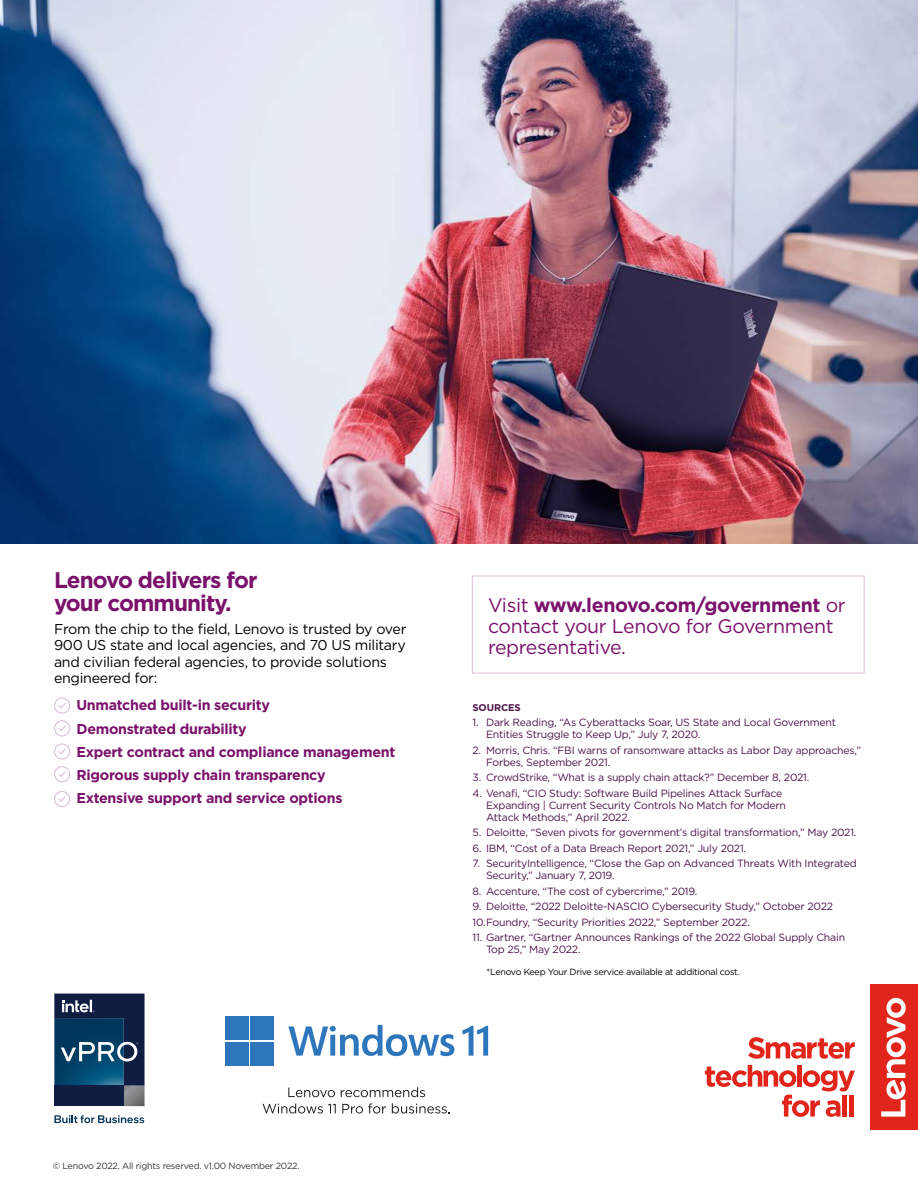
<style>
.page{position:relative;width:918px;height:1188px;background:#fff}
.page>*{position:absolute;margin:0;border:0;box-sizing:border-box;transform-origin:0 0}
.t1{font:700 22.5px/22.5px "Gotham";letter-spacing:-.04em;color:#7a126b}
.t2{font:19.5px/21px "Gotham";letter-spacing:-.02em;color:#7a126b}
.t3{font:700 14.25px/23.2px "Gotham";letter-spacing:-.02em;color:#7a126b}
.t4{font:14.25px/16.5px "Gotham";letter-spacing:-.02em;color:#000}
.t5{font:10.5px/12px "Gotham";letter-spacing:-.02em;color:#4d144a}
.t6{font:700 9.75px "Gotham";letter-spacing:-.01em;color:#4d144a}
.t7{font:9px "Gotham";letter-spacing:-.03em;color:#000}
.s1{font-weight:700}
</style>
<div class="page">
<div style="left:472px;top:576px;width:393px;height:97px;border:1px solid #d9c1d8"></div>
<img style="left:0;top:0;width:918px;height:543px">
<div style="left:54px;top:697px;width:16px;height:17px;border:1px solid #d9c1d8;border-radius:50%"></div>
<svg style="left:58px;top:703px;width:8px;height:6px"></svg>
<div style="left:54px;top:720px;width:16px;height:17px;border:1px solid #d9c1d8;border-radius:50%"></div>
<svg style="left:58px;top:725px;width:8px;height:6px"></svg>
<div style="left:54px;top:743px;width:16px;height:17px;border:1px solid #d9c1d8;border-radius:50%"></div>
<svg style="left:58px;top:749px;width:8px;height:5px"></svg>
<div style="left:54px;top:766px;width:16px;height:16px;border:1px solid #d9c1d8;border-radius:50%"></div>
<svg style="left:58px;top:771px;width:8px;height:6px"></svg>
<div style="left:54px;top:791px;width:16px;height:16px;border:1px solid #d9c1d8;border-radius:50%"></div>
<svg style="left:58px;top:796px;width:8px;height:6px"></svg>
<div style="left:225px;top:1017px;width:23px;height:23px;background:#2e76bc"></div>
<div style="left:251px;top:1017px;width:23px;height:23px;background:#2e76bc"></div>
<div style="left:225px;top:1042px;width:23px;height:23px;background:#2e76bc"></div>
<div style="left:251px;top:1042px;width:23px;height:23px;background:#2e76bc"></div>
<svg style="left:288px;top:1025px;width:166px;height:31px"></svg>
<svg style="left:462px;top:1026px;width:26px;height:30px"></svg>
<svg style="left:288px;top:1088px;width:47px;height:9px"></svg>
<svg style="left:341px;top:1087px;width:84px;height:10px"></svg>
<svg style="left:263px;top:1103px;width:73px;height:11px"></svg>
<svg style="left:342px;top:1103px;width:44px;height:11px"></svg>
<svg style="left:392px;top:1103px;width:58px;height:11px"></svg>
<svg style="left:748px;top:1037px;width:107px;height:22px"></svg>
<svg style="left:705px;top:1065px;width:150px;height:52px"></svg>
<div style="left:842px;top:1095px;width:5px;height:22px;background:#e1251b"></div>
<hr style="left:849px;top:1095px;width:4px;height:22px;background:#e1251b">
<div style="left:870px;top:985px;width:48px;height:145px;background:#e1251b"></div>
<svg style="left:881px;top:998px;width:25px;height:119px"></svg>
<svg style="left:54px;top:994px;width:91px;height:112px;background:#214263"></svg>
<svg style="left:54px;top:1115px;width:90px;height:8px"></svg>
<h1 class="t1" style="left:54px;top:569px;width:205px">Lenovo delivers for your community.</h1>
<h3 class="t4" style="left:54px;top:620px;width:354px">From the chip to the field, Lenovo is trusted by over 900 US state and local agencies, and 70 US military and civilian federal agencies, to provide solutions engineered for:</h3>
<h3 class="t3" style="left:76px;top:694px;width:320px">Unmatched built-in security<br>Demonstrated durability<br>Expert contract and compliance management Rigorous supply chain transparency Extensive support and service options</h3>
<p class="t6" style="left:472px;top:701px;width:50px">SOURCES</p>
<h2 class="t2" style="left:488px;top:594px;width:359px">Visit <span class="s1">www.lenovo.com/government</span> or contact your Lenovo for Government representative.</h2>
<p class="t5" style="left:486px;top:716px;width:352px;text-indent:-14px">1. Dark Reading, “As Cyberattacks Soar, US State and Local Government<br>Entities Struggle to Keep Up,” July 7, 2020.</p>
<p class="t5" style="left:486px;top:744px;width:377px;text-indent:-14px">2. Morris, Chris. “FBI warns of ransomware attacks as Labor Day approaches,”<br>Forbes, September 2021.</p>
<p class="t5" style="left:472px;top:771px;width:338px">3. CrowdStrike, “What is a supply chain attack?” December 8, 2021.</p>
<p class="t5" style="left:486px;top:787px;width:301px;text-indent:-14px">4. Venafi, “CIO Study: Software Build Pipelines Attack Surface<br>Expanding | Current Security Controls No Match for Modern<br>Attack Methods,” April 2022.</p>
<p class="t5" style="left:472px;top:826px;width:385px">5. Deloitte, “Seven pivots for government’s digital transformation,” May 2021.</p>
<p class="t5" style="left:472px;top:842px;width:275px">6. IBM, “Cost of a Data Breach Report 2021,” July 2021.</p>
<p class="t5" style="left:486px;top:857px;width:372px;text-indent:-14px">7. SecurityIntelligence, “Close the Gap on Advanced Threats With Integrated<br>Security,” January 7, 2019.</p>
<p class="t5" style="left:472px;top:885px;width:227px">8. Accenture, “The cost of cybercrime,” 2019.</p>
<p class="t5" style="left:472px;top:899px;width:362px;line-height:15.5px">9. Deloitte, “2022 Deloitte-NASCIO Cybersecurity Study,” October 2022<br>10.Foundry, “Security Priorities 2022,” September 2022.</p>
<p class="t5" style="left:486px;top:931px;width:361px;text-indent:-14px">11. Gartner, “Gartner Announces Rankings of the 2022 Global Supply Chain<br>Top 25,” May 2022.</p>
<p class="t7" style="left:487px;top:966px;width:255px">*Lenovo Keep Your Drive service available at additional cost.</p>
<p class="t7" style="left:53px;top:1160px;width:248px">© Lenovo 2022. All rights reserved. v1.00 November 2022.</p>
</div>
